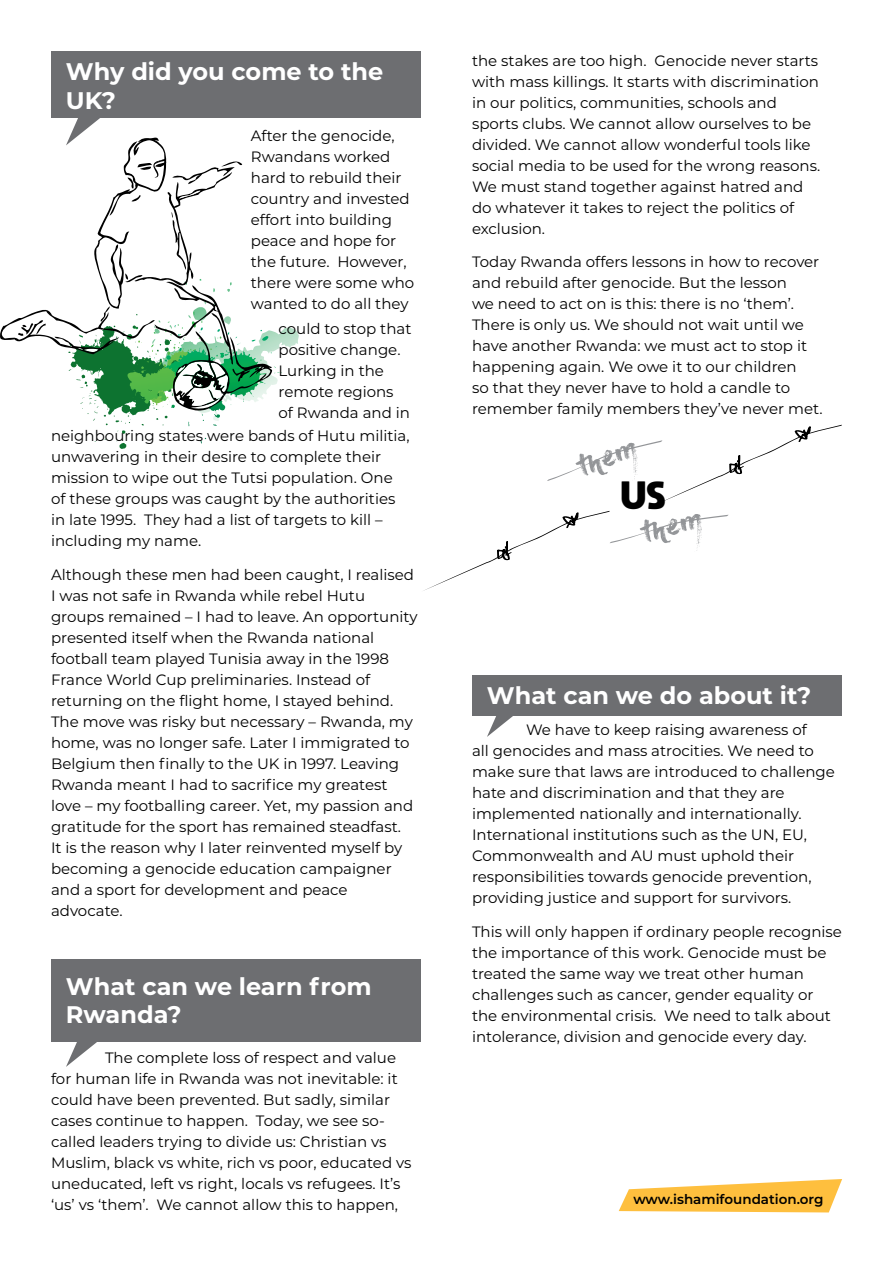
<style>
.page{position:relative;width:893px;height:1263px;background:#fff}
.page>*{position:absolute;margin:0;border:0;box-sizing:border-box;transform-origin:0 0}
.t1{font:800 27px "moon get";color:#000}
.t2{font:700 24px/28.8px "Montserrat";color:#fff}
.t3{font:15px/21px "Montserrat";color:#000}
.t4{font:600 13.5px "Montserrat";color:#000}
</style>
<div class="page">
<div style="left:51px;top:51px;width:370px;height:67px;background:#6d6e71"></div>
<div style="left:51px;top:959px;width:370px;height:83px;background:#6d6e71"></div>
<svg style="left:487px;top:715px;width:41px;height:22px"></svg>
<div style="left:472px;top:675px;width:370px;height:40px;background:#6d6e71"></div>
<svg style="left:66px;top:1042px;width:31px;height:25px"></svg>
<svg style="left:423px;top:424px;width:419px;height:167px"></svg>
<svg style="left:619px;top:1179px;width:223px;height:33px"></svg>
<svg style="left:0;top:118px;width:286px;height:331px"></svg>
<h2 class="t2" style="left:66px;top:56px;width:319px">Why did you come to the<br>UK?</h2>
<p class="t3" style="left:251px;top:125px;width:165px">After the genocide,<br>Rwandans worked hard to rebuild their country and invested effort into building peace and hope for the future. However, there were some who wanted to do all they</p>
<p class="t3" style="left:279px;top:317px;width:134px">could to stop that positive change.<br>Lurking in the remote regions of Rwanda and in</p>
<p class="t3" style="left:51px;top:425px;width:360px">neighbouring states were bands of Hutu militia, unwavering in their desire to complete their mission to wipe out the Tutsi population. One of these groups was caught by the authorities in late 1995. They had a list of targets to kill – including my name.</p>
<p class="t3" style="left:51px;top:564px;width:368px">Although these men had been caught, I realised I was not safe in Rwanda while rebel Hutu groups remained – I had to leave. An opportunity presented itself when the Rwanda national football team played Tunisia away in the 1998<br>France World Cup preliminaries. Instead of returning on the flight home, I stayed behind.<br>The move was risky but necessary – Rwanda, my home, was no longer safe. Later I immigrated to Belgium then finally to the UK in 1997. Leaving Rwanda meant I had to sacrifice my greatest love – my footballing career. Yet, my passion and gratitude for the sport has remained steadfast.<br>It is the reason why I later reinvented myself by becoming a genocide education campaigner and a sport for development and peace advocate.</p>
<h2 class="t2" style="left:66px;top:970px;width:307px">What can we learn from<br>Rwanda?</h2>
<p class="t3" style="left:51px;top:1047px;width:362px;text-indent:54px">The complete loss of respect and value for human life in Rwanda was not inevitable: it could have been prevented. But sadly, similar cases continue to happen. Today, we see so&shy;called leaders trying to divide us: Christian vs Muslim, black vs white, rich vs poor, educated vs uneducated, left vs right, locals vs refugees. It’s ‘us’ vs ‘them’. We cannot allow this to happen,</p>
<p class="t3" style="left:472px;top:49px;width:350px">the stakes are too high. Genocide never starts with mass killings. It starts with discrimination in our politics, communities, schools and sports clubs. We cannot allow ourselves to be divided. We cannot allow wonderful tools like social media to be used for the wrong reasons.<br>We must stand together against hatred and do whatever it takes to reject the politics of exclusion.</p>
<p class="t3" style="left:472px;top:251px;width:352px">Today Rwanda offers lessons in how to recover and rebuild after genocide. But the lesson<br>we need to act on is this: there is no ‘them’.<br>There is only us. We should not wait until we have another Rwanda: we must act to stop it happening again. We owe it to our children<br>so that they never have to hold a candle to remember family members they’ve never met.</p>
<h1 class="t1" style="left:622px;top:477px;width:46px">US</h1>
<h2 class="t2" style="left:487px;top:679px;width:326px">What can we do about it?</h2>
<p class="t3" style="left:472px;top:719px;width:364px;text-indent:54px">We have to keep raising awareness of<br>all genocides and mass atrocities. We need to make sure that laws are introduced to challenge hate and discrimination and that they are implemented nationally and internationally.<br>International institutions such as the UN, EU, Commonwealth and AU must uphold their responsibilities towards genocide prevention, providing justice and support for survivors.</p>
<p class="t3" style="left:472px;top:920px;width:371px">This will only happen if ordinary people recognise the importance of this work. Genocide must be treated the same way we treat other human challenges such as cancer, gender equality or the environmental crisis. We need to talk about intolerance, division and genocide every day.</p>
<p class="t4" style="left:633px;top:1190px;width:192px">www.ishamifoundation.org</p>
</div>
